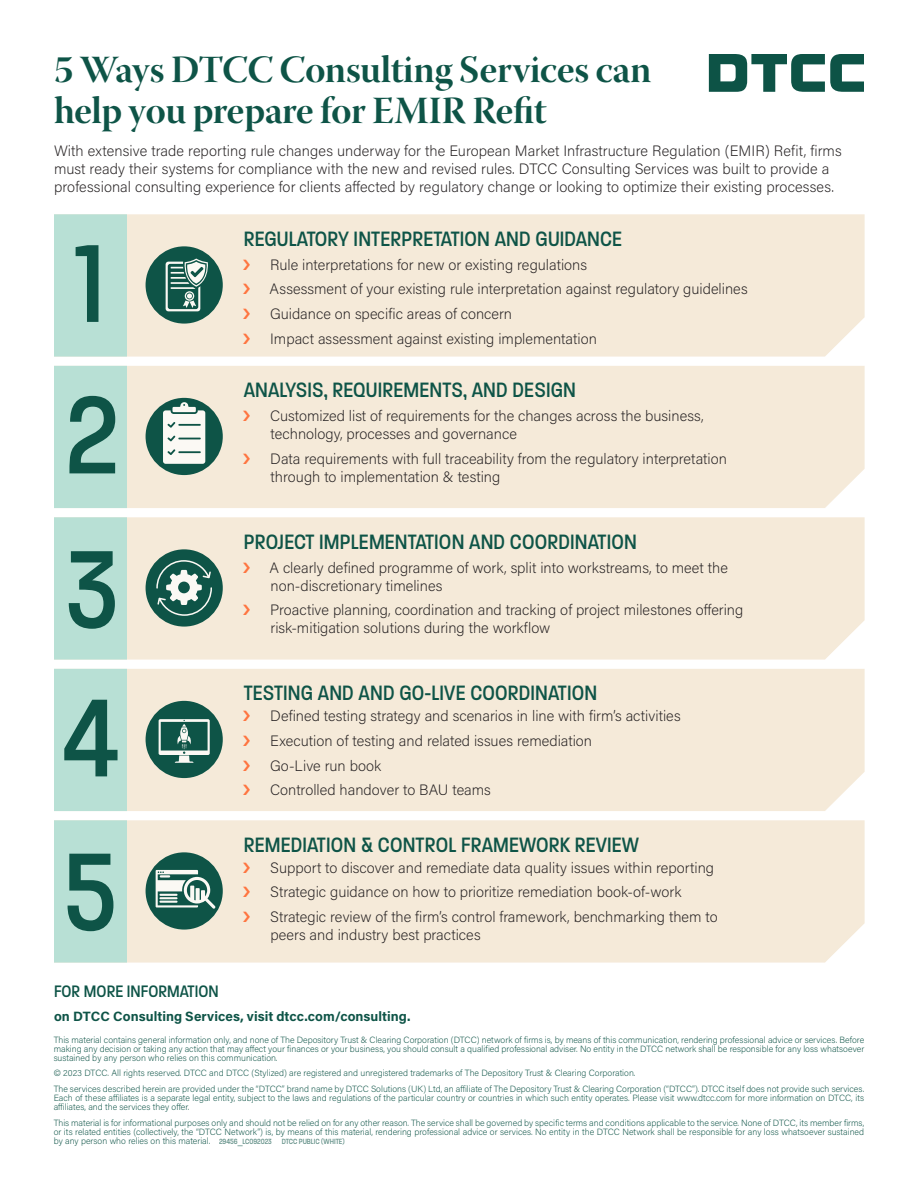
<style>
.page{position:relative;width:918px;height:1188px;background:#fff}
.page>*{position:absolute;margin:0;border:0;box-sizing:border-box;transform-origin:0 0}
.FactSheet-Intro_Subhead_Gray_2020{font:500 119.85px "Paralucent Condensed";color:#0e5447}
.FactSheet-Headline_2020{font:38.25px/40.8px "Warnock Pro Bold Disp";letter-spacing:-.01em;color:#0e5447}
.FactSheet-Intro_Subhead_Gray_2020-2{font:500 22.5px "Paralucent Condensed";letter-spacing:.005em;color:#0e5447}
.FactSheet-Subhead_2020{font:500 18px "Paralucent Condensed";color:#0e5447}
.FactSheet-Intro_Subhead_Gray_2020-3{font:200 15px/18px "Acumin Pro";color:#231f20}
.FactSheet-Body_Copy_2020{font:13.5px "Acumin Variable Concept";letter-spacing:.005em;color:#0e5447}
.FactSheet-Disclaimer_2020{font:200 9px/9px "Acumin Pro";color:#0e5447;text-align:justify}
.s1{font-family:"Paralucent Condensed";font-weight:500;font-size:8.1px}
</style>
<div class="page">
<svg style="left:709px;top:54px;width:155px;height:38px"></svg>
<div style="left:126px;top:214px;width:739px;height:143px;background:#f5ead9"></div>
<div style="left:54px;top:214px;width:72px;height:143px;background:#b8e0d5"></div>
<div style="left:126px;top:366px;width:739px;height:142px;background:#f5ead9"></div>
<div style="left:54px;top:366px;width:72px;height:142px;background:#b8e0d5"></div>
<div style="left:126px;top:517px;width:739px;height:143px;background:#f5ead9"></div>
<div style="left:54px;top:517px;width:72px;height:143px;background:#b8e0d5"></div>
<div style="left:126px;top:669px;width:739px;height:142px;background:#f5ead9"></div>
<div style="left:54px;top:669px;width:72px;height:142px;background:#b8e0d5"></div>
<div style="left:126px;top:820px;width:739px;height:143px;background:#f5ead9"></div>
<div style="left:54px;top:820px;width:72px;height:143px;background:#b8e0d5"></div>
<div style="left:146px;top:246px;width:77px;height:78px;background:#0e5447;border-radius:50%"></div>
<div style="left:146px;top:398px;width:77px;height:77px;background:#0e5447;border-radius:50%"></div>
<div style="left:146px;top:549px;width:77px;height:78px;background:#0e5447;border-radius:50%"></div>
<div style="left:146px;top:701px;width:77px;height:77px;background:#0e5447;border-radius:50%"></div>
<div style="left:146px;top:852px;width:77px;height:78px;background:#0e5447;border-radius:50%"></div>
<svg style="left:166px;top:259px;width:42px;height:52px"></svg>
<svg style="left:163px;top:402px;width:42px;height:62px;background:#cfdad4"></svg>
<svg style="left:156px;top:560px;width:56px;height:56px"></svg>
<svg style="left:159px;top:719px;width:51px;height:44px"></svg>
<svg style="left:156px;top:870px;width:60px;height:39px"></svg>
<svg style="left:243px;top:259px;width:7px;height:11px"></svg>
<svg style="left:243px;top:284px;width:7px;height:10px"></svg>
<svg style="left:243px;top:309px;width:7px;height:10px"></svg>
<svg style="left:243px;top:333px;width:7px;height:11px"></svg>
<svg style="left:243px;top:411px;width:7px;height:10px"></svg>
<svg style="left:243px;top:453px;width:7px;height:11px"></svg>
<svg style="left:243px;top:562px;width:7px;height:11px"></svg>
<svg style="left:243px;top:605px;width:7px;height:10px"></svg>
<svg style="left:243px;top:711px;width:7px;height:10px"></svg>
<svg style="left:243px;top:735px;width:7px;height:11px"></svg>
<svg style="left:243px;top:760px;width:7px;height:11px"></svg>
<svg style="left:243px;top:785px;width:7px;height:10px"></svg>
<svg style="left:243px;top:862px;width:7px;height:11px"></svg>
<svg style="left:243px;top:887px;width:7px;height:10px"></svg>
<svg style="left:243px;top:912px;width:7px;height:10px"></svg>
<p class="FactSheet-Headline_2020" style="left:54px;top:49px;width:599px">5 Ways DTCC Consulting Services can help you prepare for EMIR Refit</p>
<p class="FactSheet-Intro_Subhead_Gray_2020-3" style="left:54px;top:142px;width:789px">With extensive trade reporting rule changes underway for the European Market Infrastructure Regulation (EMIR) Refit, firms must ready their systems for compliance with the new and revised rules. DTCC Consulting Services was built to provide a professional consulting experience for clients affected by regulatory change or looking to optimize their existing processes.</p>
<p class="FactSheet-Intro_Subhead_Gray_2020-2" style="left:244px;top:226px;width:380px">REGULATORY INTERPRETATION AND GUIDANCE</p>
<p class="FactSheet-Intro_Subhead_Gray_2020" style="left:75px;top:214px;width:32px">1</p>
<p class="FactSheet-Intro_Subhead_Gray_2020-3" style="left:270px;top:255px;width:318px">Rule interpretations for new or existing regulations</p>
<p class="FactSheet-Intro_Subhead_Gray_2020-3" style="left:269px;top:280px;width:480px">Assessment of your existing rule interpretation against regulatory guidelines</p>
<p class="FactSheet-Intro_Subhead_Gray_2020-3" style="left:270px;top:304px;width:244px">Guidance on specific areas of concern</p>
<p class="FactSheet-Intro_Subhead_Gray_2020-3" style="left:270px;top:329px;width:328px">Impact assessment against existing implementation</p>
<p class="FactSheet-Intro_Subhead_Gray_2020" style="left:66px;top:365px;width:55px">2</p>
<p class="FactSheet-Intro_Subhead_Gray_2020" style="left:66px;top:520px;width:55px">3</p>
<p class="FactSheet-Intro_Subhead_Gray_2020" style="left:63px;top:668px;width:58px">4</p>
<p class="FactSheet-Intro_Subhead_Gray_2020" style="left:63px;top:822px;width:56px">5</p>
<p class="FactSheet-Intro_Subhead_Gray_2020-2" style="left:244px;top:377px;width:334px">ANALYSIS, REQUIREMENTS, AND DESIGN</p>
<p class="FactSheet-Intro_Subhead_Gray_2020-3" style="left:270px;top:406px;width:435px">Customized list of requirements for the changes across the business, technology, processes and governance</p>
<p class="FactSheet-Intro_Subhead_Gray_2020-3" style="left:270px;top:449px;width:458px">Data requirements with full traceability from the regulatory interpretation through to implementation &amp; testing</p>
<p class="FactSheet-Intro_Subhead_Gray_2020-2" style="left:244px;top:529px;width:395px">PROJECT IMPLEMENTATION AND COORDINATION</p>
<p class="FactSheet-Intro_Subhead_Gray_2020-3" style="left:269px;top:558px;width:460px">A clearly defined programme of work, split into workstreams, to meet the non-discretionary timelines</p>
<p class="FactSheet-Intro_Subhead_Gray_2020-3" style="left:270px;top:601px;width:475px">Proactive planning, coordination and tracking of project milestones offering risk-mitigation solutions during the workflow</p>
<p class="FactSheet-Intro_Subhead_Gray_2020-2" style="left:244px;top:680px;width:355px">TESTING AND AND GO-LIVE COORDINATION</p>
<p class="FactSheet-Intro_Subhead_Gray_2020-3" style="left:270px;top:706px;width:412px">Defined testing strategy and scenarios in line with firm’s activities</p>
<p class="FactSheet-Intro_Subhead_Gray_2020-3" style="left:270px;top:731px;width:323px">Execution of testing and related issues remediation</p>
<p class="FactSheet-Intro_Subhead_Gray_2020-3" style="left:270px;top:756px;width:112px">Go-Live run book</p>
<p class="FactSheet-Intro_Subhead_Gray_2020-3" style="left:270px;top:781px;width:222px">Controlled handover to BAU teams</p>
<p class="FactSheet-Intro_Subhead_Gray_2020-2" style="left:244px;top:832px;width:397px">REMEDIATION &amp; CONTROL FRAMEWORK REVIEW</p>
<p class="FactSheet-Intro_Subhead_Gray_2020-3" style="left:270px;top:858px;width:445px">Support to discover and remediate data quality issues within reporting</p>
<p class="FactSheet-Intro_Subhead_Gray_2020-3" style="left:270px;top:883px;width:413px">Strategic guidance on how to prioritize remediation book-of-work</p>
<p class="FactSheet-Intro_Subhead_Gray_2020-3" style="left:270px;top:907px;width:449px">Strategic review of the firm’s control framework, benchmarking them to peers and industry best practices</p>
<p class="FactSheet-Subhead_2020" style="left:54px;top:980px;width:166px">FOR MORE INFORMATION</p>
<p class="FactSheet-Body_Copy_2020" style="left:54px;top:1007px;width:358px">on DTCC Consulting Services, visit dtcc.com/consulting.</p>
<p class="FactSheet-Disclaimer_2020" style="left:54px;top:1035px;width:812px">This material contains general information only, and none of The Depository Trust &amp; Clearing Corporation (DTCC) network of firms is, by means of this communication, rendering professional advice or services. Before making any decision or taking any action that may affect your finances or your business, you should consult a qualified professional adviser. No entity in the DTCC network shall be responsible for any loss whatsoever sustained by any person who relies on this communication.</p>
<p class="FactSheet-Disclaimer_2020" style="left:54px;top:1068px;width:583px">© 2023 DTCC. All rights reserved. DTCC and DTCC (Stylized) are registered and unregistered trademarks of The Depository Trust &amp; Clearing Corporation.</p>
<p class="FactSheet-Disclaimer_2020" style="left:54px;top:1084px;width:812px">The services described herein are provided under the “DTCC” brand name by DTCC Solutions (UK) Ltd, an affiliate of The Depository Trust &amp; Clearing Corporation (“DTCC”). DTCC itself does not provide such services.<br>Each of these affiliates is a separate legal entity, subject to the laws and regulations of the particular country or countries in which such entity operates. Please visit www.dtcc.com for more information on DTCC, its affiliates, and the services they offer.</p>
<p class="FactSheet-Disclaimer_2020" style="left:54px;top:1118px;width:812px">This material is for informational purposes only and should not be relied on for any other reason. The service shall be governed by specific terms and conditions applicable to the service. None of DTCC, its member firms, or its related entities (collectively, the “DTCC Network”) is, by means of this material, rendering professional advice or services. No entity in the DTCC Network shall be responsible for any loss whatsoever sustained by any person who relies on this material. <span class="s1">29456_LC092023 DTCC PUBLIC (WHITE)</span></p>
</div>
